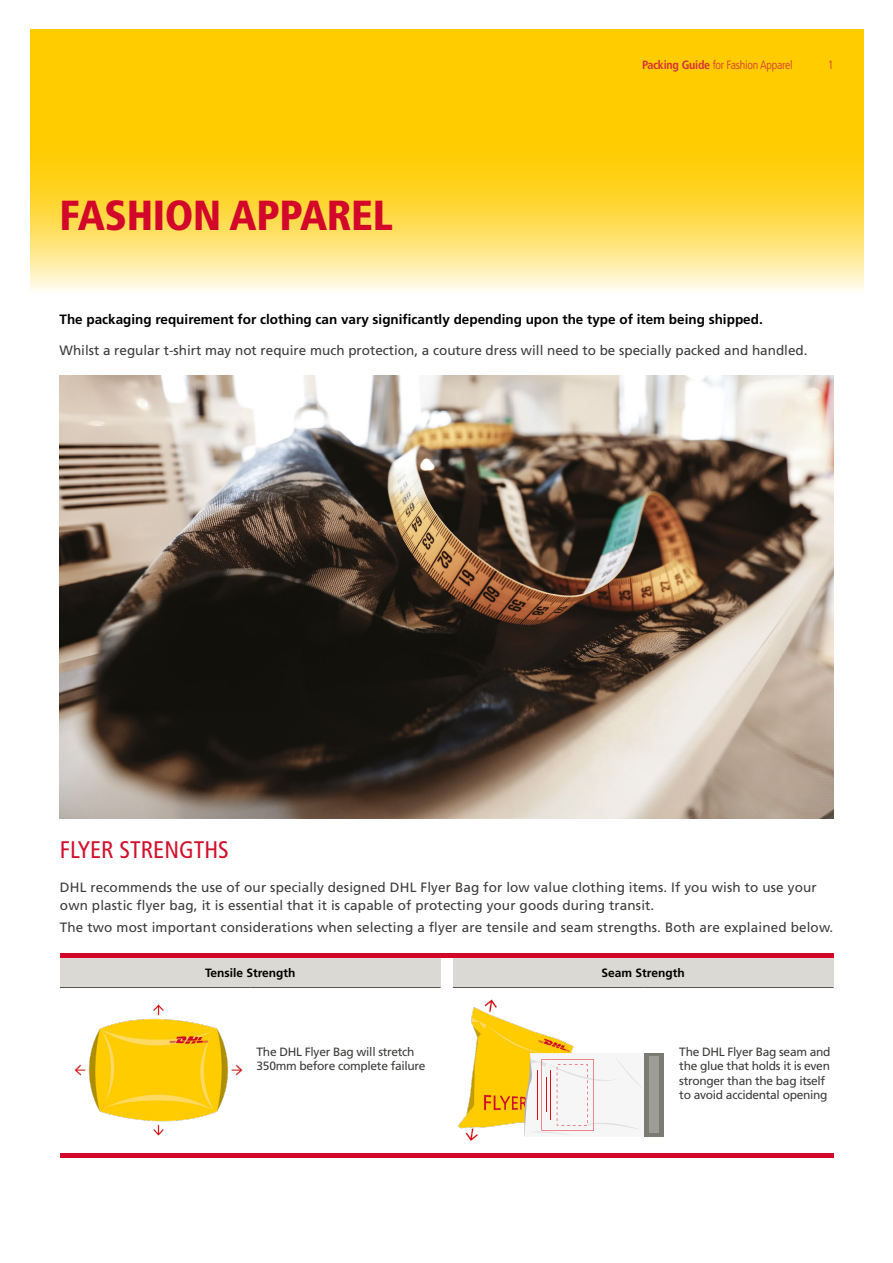
<style>
.page{position:relative;width:893px;height:1263px;background:#fff}
.page>*{position:absolute;margin:0;border:0;box-sizing:border-box;transform-origin:0 0}
.t1{font:900 condensed 42px "Frutiger LT Std";letter-spacing:-.01em;color:#d3072a}
.t2{font:condensed 24px "Frutiger LT Std";color:#d2112c}
.t3{font:13.5px/18.1px "Frutiger LT Std";letter-spacing:.01em;color:#3c3c3b}
.t4{font:700 13.5px "Frutiger LT Std";color:#000}
.t5{font:12px/14.4px "Frutiger LT Std";letter-spacing:-.025em;color:#3c3c3b}
.t6{font:300 condensed 12px "Frutiger LT Std";letter-spacing:-.02em;color:#d73138}
.t7{font:700 12px "Frutiger LT Std";color:#000}
.s1{font-weight:700}
</style>
<div class="page">
<div style="left:30px;top:29px;width:833px;height:85px;background:#fc0"></div>
<img style="left:60px;top:376px;width:773px;height:443px">
<div style="left:60px;top:953px;width:773px;height:5px;background:#d3072a"></div>
<hr style="left:60px;top:1153px;width:773px;height:4px;background:#d3072a">
<div style="left:453px;top:958px;width:380px;height:29px;background:#dad9d3"></div>
<hr style="left:453px;top:987px;width:190px;height:1px;background:#575651">
<hr style="left:643px;top:987px;width:190px;height:1px;background:#575651">
<div style="left:60px;top:958px;width:381px;height:29px;background:#dad9d3"></div>
<hr style="left:60px;top:987px;width:190px;height:1px;background:#575651">
<hr style="left:250px;top:987px;width:191px;height:1px;background:#575651">
<img style="left:458px;top:999px;width:116px;height:142px">
<img style="left:74px;top:1004px;width:169px;height:132px">
<div style="left:644px;top:1053px;width:20px;height:84px;background:#7b7a73"></div>
<div style="left:649px;top:1057px;width:10px;height:76px;background:#9d9c95"></div>
<svg style="left:523px;top:1053px;width:120px;height:84px"></svg>
<svg style="left:30px;top:115px;width:833px;height:176px;background:#ffda4a"></svg>
<h1 class="t1" style="left:60px;top:190px;width:335px">FASHION APPAREL</h1>
<p class="t6" style="left:642px;top:58px;width:152px"><span class="s1">Packing Guide</span> for Fashion Apparel</p>
<p class="t6" style="left:828px;top:58px;width:7px">1</p>
<p class="t4" style="left:60px;top:311px;width:705px">The packaging requirement for clothing can vary significantly depending upon the type of item being shipped.</p>
<p class="t3" style="left:60px;top:341px;width:749px">Whilst a regular t-shirt may not require much protection, a couture dress will need to be specially packed and handled.</p>
<h2 class="t2" style="left:60px;top:835px;width:170px">FLYER STRENGTHS</h2>
<p class="t3" style="left:60px;top:878px;width:758px">DHL recommends the use of our specially designed DHL Flyer Bag for low value clothing items. If you wish to use your own plastic flyer bag, it is essential that it is capable of protecting your goods during transit.</p>
<p class="t3" style="left:60px;top:918px;width:775px">The two most important considerations when selecting a flyer are tensile and seam strengths. Both are explained below.</p>
<p class="t7" style="left:602px;top:966px;width:85px">Seam Strength</p>
<p class="t7" style="left:205px;top:966px;width:92px">Tensile Strength</p>
<p class="t5" style="left:257px;top:1045px;width:170px">The DHL Flyer Bag will stretch<br>350mm before complete failure</p>
<p class="t5" style="left:679px;top:1045px;width:153px">The DHL Flyer Bag seam and the glue that holds it is even stronger than the bag itself to avoid accidental opening</p>
</div>
